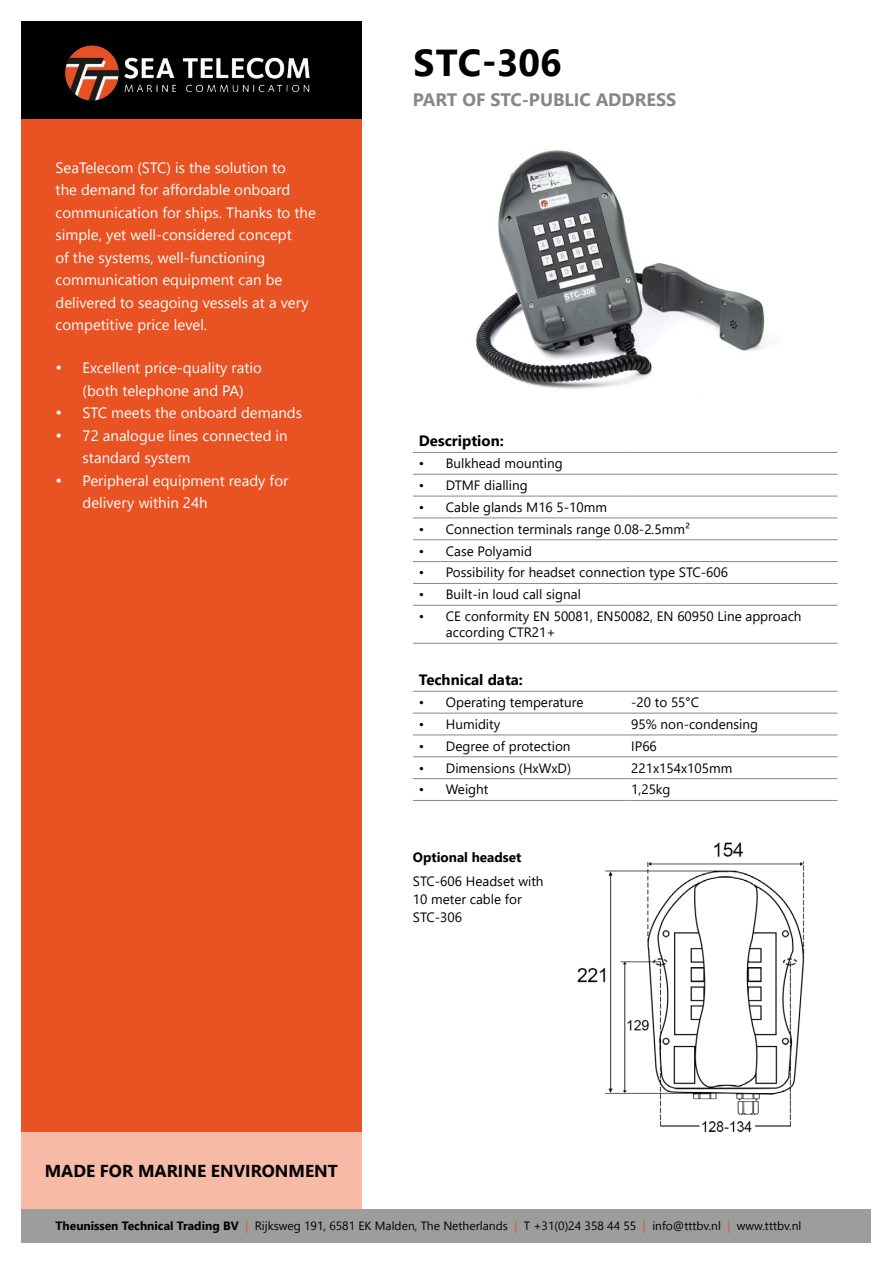
<style>
.page{position:relative;width:893px;height:1263px;background:#fff}
.page>*{position:absolute;margin:0;border:0;box-sizing:border-box;transform-origin:0 0}
.t1{font:700 37.5px "Segoe UI";color:#000}
.t2{font:700 18px "Segoe UI";color:#878787}
.t3{font:700 17.25px "Leelawadee UI";color:#000}
.t4{font:15px/22.5px "Leelawadee UI";color:#fff}
.t5{font:700 15px "Segoe UI";color:#000}
.t6{font:13.5px/18px "Segoe UI";color:#000}
.t7{font:700 13.5px "Segoe UI";color:#000}
.t8{font:13.5px "Leelawadee UI";color:#000}
.t9{font:12px "Leelawadee UI";color:#000}
.s1{font-size:16.5px}
.s2{font-family:"Leelawadee UI"}
.s3{font-weight:700}
.s4{color:#e95223}
</style>
<div class="page">
<div style="left:21px;top:119px;width:340px;height:1012px;background:#e95223"></div>
<div style="left:21px;top:21px;width:340px;height:98px;background:#000"></div>
<div style="left:21px;top:1209px;width:850px;height:33px;background:#9d9d9c"></div>
<div style="left:21px;top:1131px;width:340px;height:78px;background:#f6baa7"></div>
<img style="left:65px;top:45px;width:245px;height:56px">
<hr style="left:413px;top:452px;width:212px;height:1px;background:#878787">
<hr style="left:625px;top:452px;width:212px;height:1px;background:#878787">
<hr style="left:413px;top:474px;width:212px;height:1px;background:#878787">
<hr style="left:625px;top:474px;width:212px;height:1px;background:#878787">
<hr style="left:413px;top:496px;width:212px;height:1px;background:#878787">
<hr style="left:625px;top:496px;width:212px;height:1px;background:#878787">
<hr style="left:413px;top:517px;width:212px;height:1px;background:#878787">
<hr style="left:625px;top:517px;width:212px;height:1px;background:#878787">
<hr style="left:413px;top:539px;width:212px;height:1px;background:#878787">
<hr style="left:625px;top:539px;width:212px;height:1px;background:#878787">
<hr style="left:413px;top:561px;width:212px;height:1px;background:#878787">
<hr style="left:625px;top:561px;width:212px;height:1px;background:#878787">
<hr style="left:413px;top:583px;width:212px;height:1px;background:#878787">
<hr style="left:625px;top:583px;width:212px;height:1px;background:#878787">
<hr style="left:413px;top:605px;width:212px;height:1px;background:#878787">
<hr style="left:625px;top:605px;width:212px;height:1px;background:#878787">
<hr style="left:413px;top:643px;width:212px;height:1px;background:#878787">
<hr style="left:625px;top:643px;width:212px;height:1px;background:#878787">
<hr style="left:413px;top:691px;width:212px;height:1px;background:#878787">
<hr style="left:625px;top:691px;width:212px;height:1px;background:#878787">
<hr style="left:413px;top:713px;width:212px;height:1px;background:#878787">
<hr style="left:625px;top:713px;width:212px;height:1px;background:#878787">
<hr style="left:413px;top:734px;width:212px;height:1px;background:#878787">
<hr style="left:625px;top:734px;width:212px;height:1px;background:#878787">
<hr style="left:413px;top:756px;width:212px;height:1px;background:#878787">
<hr style="left:625px;top:756px;width:212px;height:1px;background:#878787">
<hr style="left:413px;top:778px;width:212px;height:1px;background:#878787">
<hr style="left:625px;top:778px;width:212px;height:1px;background:#878787">
<hr style="left:413px;top:800px;width:212px;height:1px;background:#878787">
<hr style="left:625px;top:800px;width:212px;height:1px;background:#878787">
<img style="left:475px;top:150px;width:290px;height:239px">
<img style="left:577px;top:842px;width:228px;height:290px">
<p class="t4" style="left:56px;top:155px;width:262px">SeaTelecom (STC) is the solution to<br>the demand for affordable onboard communication for ships. Thanks to the simple, yet well-considered concept<br>of the systems, well-functioning communication equipment can be delivered to seagoing vessels at a very competitive price level.</p>
<p class="t4" style="left:56px;top:356px;width:208px;text-align:center"><span class="s1">•</span> Excellent price-quality ratio (both telephone and PA)</p>
<p class="t4" style="left:56px;top:401px;width:248px"><span class="s1">•</span> STC meets the onboard demands</p>
<p class="t4" style="left:83px;top:424px;width:207px;text-indent:-27px"><span class="s1">•</span> 72 analogue lines connected in standard system</p>
<p class="t4" style="left:83px;top:469px;width:207px;text-indent:-27px"><span class="s1">•</span> Peripheral equipment ready for delivery within 24h</p>
<h1 class="t1" style="left:414px;top:28px;width:150px">STC-306</h1>
<p class="t2" style="left:413px;top:83px;width:265px">PART OF STC-PUBLIC ADDRESS</p>
<p class="t5" style="left:419px;top:427px;width:86px">Description:</p>
<p class="t6" style="left:419px;top:453px;width:145px">• Bulkhead mounting</p>
<p class="t6" style="left:419px;top:475px;width:110px">• DTMF dialling</p>
<p class="t6" style="left:419px;top:497px;width:190px">• Cable glands M16 5-10mm</p>
<p class="t6" style="left:419px;top:519px;width:273px">• Connection terminals range 0.08-2.5mm²</p>
<p class="t6" style="left:419px;top:541px;width:115px">• Case Polyamid</p>
<p class="t6" style="left:419px;top:562px;width:311px">• Possibility for headset connection type STC-606</p>
<p class="t6" style="left:419px;top:584px;width:164px">• Built-in loud call signal</p>
<p class="t6" style="left:446px;top:607px;width:357px;line-height:16.2px;text-indent:-27px">• CE conformity EN 50081, EN50082, EN 60950 Line approach according CTR21+</p>
<p class="t5" style="left:419px;top:666px;width:106px">Technical data:</p>
<p class="t6" style="left:419px;top:692px;width:166px">• Operating temperature</p>
<p class="t6" style="left:631px;top:692px;width:69px">-20 to 55<span class="s2">°</span>C</p>
<p class="t6" style="left:419px;top:714px;width:83px">• Humidity</p>
<p class="t6" style="left:631px;top:714px;width:128px">95% non-condensing</p>
<p class="t6" style="left:419px;top:736px;width:153px">• Degree of protection</p>
<p class="t6" style="left:631px;top:736px;width:27px">IP66</p>
<p class="t6" style="left:419px;top:758px;width:154px">• Dimensions (HxWxD)</p>
<p class="t6" style="left:631px;top:758px;width:103px">221x154x105mm</p>
<p class="t6" style="left:419px;top:779px;width:71px">• Weight</p>
<p class="t8" style="left:631px;top:780px;width:41px">1,25kg</p>
<p class="t7" style="left:413px;top:844px;width:110px">Optional headset</p>
<p class="t6" style="left:413px;top:871px;width:132px">STC-606 Headset with<br>10 meter cable for<br>STC-306</p>
<p class="t3" style="left:45px;top:1158px;width:295px">MADE FOR MARINE ENVIRONMENT</p>
<p class="t9" style="left:56px;top:1217px;width:747px"><span class="s3">Theunissen Technical Trading BV</span> <span class="s4">|</span> Rijksweg 191, 6581 EK Malden, The Netherlands <span class="s4">|</span> T +31(0)24 358 44 55 <span class="s4">|</span> info@tttbv.nl <span class="s4">|</span> www.tttbv.nl</p>
</div>
